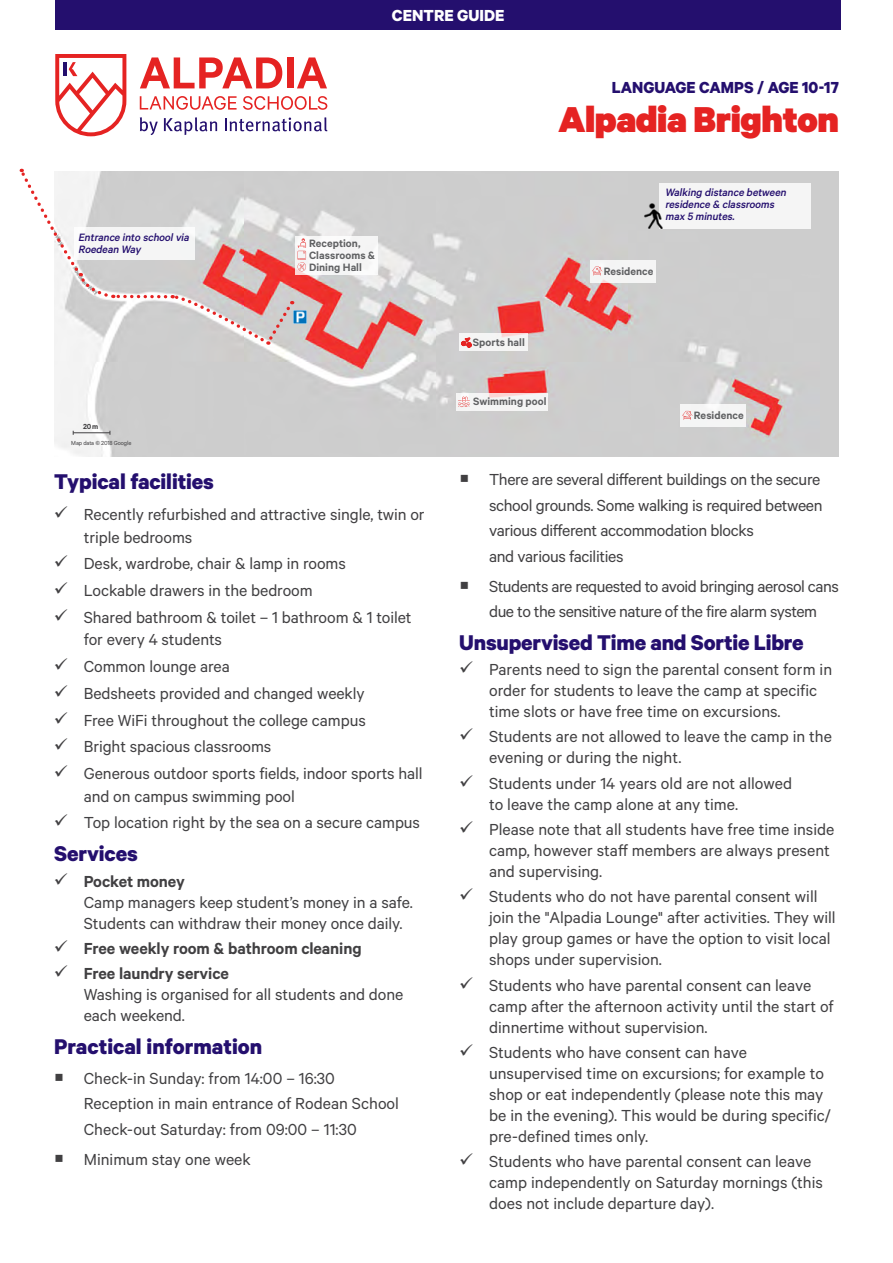
<style>
.page{position:relative;width:893px;height:1263px;background:#fff}
.page>*{position:absolute;margin:0;border:0;box-sizing:border-box;transform-origin:0 0}
.t1{font:900 40.5px "Calibre";letter-spacing:-.01em;color:#e52322}
.t2{font:700 24px "Calibre";letter-spacing:-.005em;color:#240f6e}
.t3{font:18px/21px "Calibre";letter-spacing:-.005em;color:#414042}
.t4{font:18px/25.5px "Calibre";letter-spacing:-.025em;color:#414042}
.t5{font:600 18px/25.2px "Calibre";letter-spacing:-.005em;color:#414042}
.t6{font:700 18px "Calibre";color:#240f6e}
.t7{font:700 18px "Calibre";color:#fff}
.t8{font:italic 500 12px/12px "Calibre";color:#240f6e}
.t9{font:600 12px/12px "Calibre";letter-spacing:.005em;color:#606163}
.t10{font:600 8.25px "Calibre";color:#414042}
.t11{font:6.6px "Calibre";letter-spacing:-.02em;color:#414042}
</style>
<div class="page">
<div style="left:55px;top:0;width:786px;height:29px;background:#240f6e"></div>
<img style="left:54px;top:171px;width:785px;height:285px">
<div style="left:659px;top:183px;width:152px;height:46px;background:#f5f5f5"></div>
<img style="left:641px;top:203px;width:22px;height:25px">
<div style="left:590px;top:260px;width:65px;height:22px;background:#f5f5f5"></div>
<svg style="left:592px;top:266px;width:10px;height:10px"></svg>
<svg style="left:456px;top:393px;width:92px;height:18px;fill:#f5f5f5"></svg>
<svg style="left:458px;top:397px;width:12px;height:10px"></svg>
<div style="left:680px;top:404px;width:66px;height:23px;background:#f5f5f5"></div>
<svg style="left:682px;top:411px;width:10px;height:9px"></svg>
<div style="left:296px;top:236px;width:82px;height:38px;background:#f8f8f8"></div>
<svg style="left:19px;top:169px;width:287px;height:176px"></svg>
<hr style="left:73px;top:432px;width:37px;height:1px;background:#414042">
<div style="left:459px;top:334px;width:69px;height:17px;background:#f5f5f4"></div>
<svg style="left:461px;top:338px;width:10px;height:9px"></svg>
<svg style="left:55px;top:54px;width:71px;height:82px"></svg>
<svg style="left:140px;top:117px;width:18px;height:18px"></svg>
<svg style="left:164px;top:117px;width:53px;height:18px"></svg>
<svg style="left:225px;top:117px;width:102px;height:14px"></svg>
<svg style="left:140px;top:57px;width:142px;height:31px"></svg>
<div style="left:287px;top:57px;width:6px;height:31px;background:#e52322"></div>
<svg style="left:297px;top:57px;width:30px;height:31px"></svg>
<svg style="left:140px;top:96px;width:97px;height:14px"></svg>
<svg style="left:243px;top:96px;width:84px;height:14px"></svg>
<p class="t8" style="left:78px;top:231px;width:115px">Entrance into schoolvia<br>Roedean Way</p>
<p class="t10" style="left:83px;top:422px;width:17px">20m</p>
<p class="t11" style="left:71px;top:439px;width:62px">Map data © 2018 Google</p>
<p class="t7" style="left:392px;top:4px;width:114px">CENTRE GUIDE</p>
<p class="t9" style="left:309px;top:237px;width:68px">Reception,<br>Classrooms &amp;<br>Dining Hall</p>
<p class="t6" style="left:612px;top:76px;width:229px">LANGUAGE CAMPS / AGE 10-17</p>
<h1 class="t1" style="left:558px;top:94px;width:282px">Alpadia Brighton</h1>
<p class="t8" style="left:665px;top:186px;width:125px">Walking distance between residence &amp; classrooms max 5 minutes.</p>
<p class="t9" style="left:604px;top:265px;width:51px">Residence</p>
<p class="t9" style="left:473px;top:336px;width:54px">Sports hall</p>
<p class="t9" style="left:473px;top:395px;width:75px">Swimming pool</p>
<p class="t9" style="left:694px;top:409px;width:51px">Residence</p>
<h2 class="t2" style="left:54px;top:467px;width:162px">Typical facilities</h2>
<p class="t3" style="left:84px;top:503px;width:342px;line-height:22.5px">Recently refurbished and attractive single, twin or triple bedrooms</p>
<p class="t3" style="left:84px;top:550px;width:329px;line-height:26.7px">Desk, wardrobe, chair &amp; lamp in rooms<br>Lockable drawers in the bedroom<br>Shared bathroom &amp; toilet – 1 bathroom &amp; 1 toilet</p>
<p class="t3" style="left:84px;top:626px;width:340px;line-height:26.7px">for every 4 students<br>Common lounge area<br>Bedsheets provided and changed weekly<br>Free WiFi throughout the college campus<br>Bright spacious classrooms<br>Generous outdoor sports fields, indoor sports hall</p>
<p class="t3" style="left:84px;top:782px;width:338px;line-height:26.7px">and on campus swimming pool<br>Top location right by the sea on a secure campus</p>
<h2 class="t2" style="left:54px;top:839px;width:85px">Services</h2>
<p class="t5" style="left:84px;top:868px;width:103px">Pocket money</p>
<p class="t3" style="left:84px;top:891px;width:331px">Camp managers keep student’s money in a safe.<br>Students can withdraw their money once daily.</p>
<p class="t5" style="left:84px;top:935px;width:279px">Free weekly room &amp; bathroom cleaning<br>Free laundry service</p>
<p class="t3" style="left:84px;top:983px;width:321px">Washing is organised for all students and done each weekend.</p>
<h2 class="t2" style="left:54px;top:1032px;width:210px">Practical information</h2>
<p class="t3" style="left:84px;top:1065px;width:317px;line-height:25.5px">Check-in Sunday: from 14:00 – 16:30<br>Reception in main entrance of Rodean School<br>Check-out Saturday: from 09:00 – 11:30</p>
<p class="t3" style="left:84px;top:1148px;width:169px">Minimum stay one week</p>
<p class="t3" style="left:489px;top:466px;width:335px;line-height:25.5px">There are several different buildings on the secure school grounds. Some walking is required between various different accommodation blocks<br>and various facilities</p>
<p class="t4" style="left:489px;top:572px;width:351px">Students are requested to avoid bringing aerosol cans due to the sensitive nature of the fire alarm system</p>
<h2 class="t2" style="left:459px;top:628px;width:346px">Unsupervised Time and Sortie Libre</h2>
<p class="t3" style="left:489px;top:658px;width:345px">Parents need to sign the parental consent form in order for students to leave the camp at specific time slots or have free time on excursions.</p>
<p class="t3" style="left:489px;top:726px;width:344px">Students are not allowed to leave the camp in the evening or during the night.</p>
<p class="t3" style="left:489px;top:772px;width:305px">Students under 14 years old are not allowed to leave the camp alone at any time.</p>
<p class="t3" style="left:489px;top:818px;width:347px">Please note that all students have free time inside camp, however staff members are always present and supervising.</p>
<p class="t3" style="left:489px;top:885px;width:348px">Students who do not have parental consent will join the "Alpadia Lounge" after activities. They will play group games or have the option to visit local shops under supervision.</p>
<p class="t3" style="left:489px;top:974px;width:346px">Students who have parental consent can leave camp after the afternoon activity until the start of dinnertime without supervision.</p>
<p class="t3" style="left:489px;top:1041px;width:343px">Students who have consent can have unsupervised time on excursions; for example to shop or eat independently (please note this may be in the evening). This would be during specific/ pre-defined times only.</p>
<p class="t3" style="left:489px;top:1150px;width:335px">Students who have parental consent can leave camp independently on Saturday mornings (this does not include departure day).</p>
</div>
